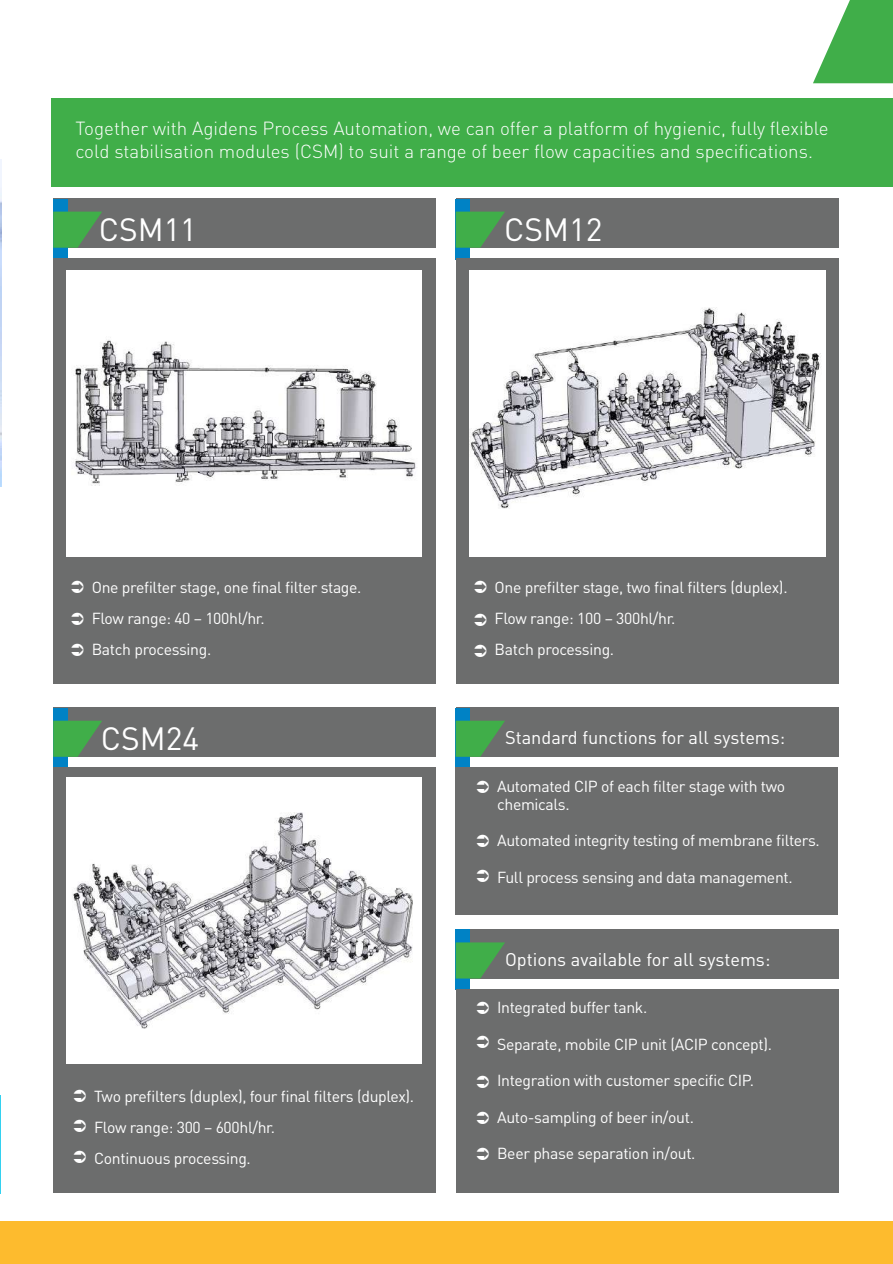
<style>
.page{position:relative;width:893px;height:1264px;background:#fff}
.page>*{position:absolute;margin:0;border:0;box-sizing:border-box;transform-origin:0 0}
.t1{font:31.8px "DINOT";color:#fff}
.t2{font:300 18.75px/22.5px "DINOT";color:#fff}
.t3{font:18.15px "DINOT";color:#fff}
.t4{font:15.75px/30.8px "DINOT";letter-spacing:-.02em;color:#fff}
</style>
<div class="page">
<div style="left:456px;top:929px;width:382px;height:49px;background:#6c6d6d"></div>
<div style="left:456px;top:707px;width:382px;height:50px;background:#6c6d6d"></div>
<div style="left:456px;top:707px;width:14px;height:61px;background:#0082c5"></div>
<div style="left:456px;top:929px;width:14px;height:61px;background:#0082c5"></div>
<div style="left:456px;top:199px;width:382px;height:49px;background:#6c6d6d"></div>
<div style="left:456px;top:199px;width:14px;height:60px;background:#0082c5"></div>
<div style="left:53px;top:199px;width:383px;height:49px;background:#6c6d6d"></div>
<div style="left:53px;top:199px;width:14px;height:60px;background:#0082c5"></div>
<div style="left:53px;top:707px;width:383px;height:50px;background:#6c6d6d"></div>
<img style="left:0;top:159px;width:1px;height:327px">
<div style="left:0;top:1220px;width:893px;height:44px;background:#fdbb2e"></div>
<hr style="left:0;top:1095px;width:1px;height:99px;background:#33d1f0">
<div style="left:53px;top:707px;width:14px;height:61px;background:#0082c5"></div>
<div style="left:53px;top:258px;width:383px;height:425px;background:#6c6d6d"></div>
<div style="left:67px;top:271px;width:355px;height:286px;background:#fff"></div>
<img style="left:74px;top:340px;width:343px;height:146px">
<svg style="left:53px;top:212px;width:49px;height:36px"></svg>
<svg style="left:53px;top:720px;width:49px;height:37px"></svg>
<div style="left:456px;top:258px;width:382px;height:425px;background:#6c6d6d"></div>
<div style="left:469px;top:271px;width:357px;height:286px;background:#fff"></div>
<img style="left:469px;top:307px;width:352px;height:202px">
<div style="left:53px;top:767px;width:383px;height:425px;background:#6c6d6d"></div>
<div style="left:67px;top:777px;width:355px;height:286px;background:#fff"></div>
<img style="left:72px;top:812px;width:341px;height:216px">
<div style="left:456px;top:767px;width:382px;height:148px;background:#6c6d6d"></div>
<div style="left:456px;top:989px;width:382px;height:203px;background:#6c6d6d"></div>
<svg style="left:456px;top:212px;width:49px;height:36px"></svg>
<svg style="left:456px;top:720px;width:49px;height:37px"></svg>
<svg style="left:456px;top:942px;width:49px;height:36px"></svg>
<div style="left:51px;top:98px;width:842px;height:88px;background:#40ae49"></div>
<svg style="left:813px;top:0;width:80px;height:83px"></svg>
<p class="t2" style="left:75px;top:116px;width:755px">Together with Agidens Process Automation, we can offer a platform of hygienic, fully flexible cold stabilisation modules (CSM) to suit a range of beer flow capacities and specifications.</p>
<h1 class="t1" style="left:99px;top:208px;width:100px">CSM11</h1>
<h1 class="t1" style="left:504px;top:208px;width:100px">CSM12</h1>
<p class="t4" style="left:92px;top:571px;width:271px">One prefilter stage, one final filter stage.<br>Flow range: 40 – 100hl/hr.<br>Batch processing.</p>
<h1 class="t1" style="left:101px;top:717px;width:100px">CSM24</h1>
<p class="t4" style="left:94px;top:1080px;width:322px">Two prefilters (duplex), four final filters (duplex).<br>Flow range: 300 – 600hl/hr.<br>Continuous processing.</p>
<p class="t4" style="left:495px;top:571px;width:294px">One prefilter stage, two final filters (duplex).<br>Flow range: 100 – 300hl/hr.<br>Batch processing.</p>
<p class="t3" style="left:505px;top:725px;width:282px">Standard functions for all systems:</p>
<p class="t4" style="left:497px;top:776px;width:290px;line-height:18.1px">Automated CIP of each filter stage with two chemicals.</p>
<p class="t4" style="left:497px;top:824px;width:324px">Automated integrity testing of membrane filters.</p>
<p class="t4" style="left:497px;top:861px;width:297px">Full process sensing and data management.</p>
<p class="t3" style="left:505px;top:946px;width:267px">Options available for all systems:</p>
<p class="t4" style="left:497px;top:991px;width:152px">Integrated buffer tank.</p>
<p class="t4" style="left:497px;top:1028px;width:277px">Separate, mobile CIP unit (ACIP concept).</p>
<p class="t4" style="left:497px;top:1064px;width:259px">Integration with customer specific CIP.</p>
<p class="t4" style="left:497px;top:1100px;width:198px">Auto-sampling of beer in/out.</p>
<p class="t4" style="left:497px;top:1137px;width:200px">Beer phase separation in/out.</p>
</div>
